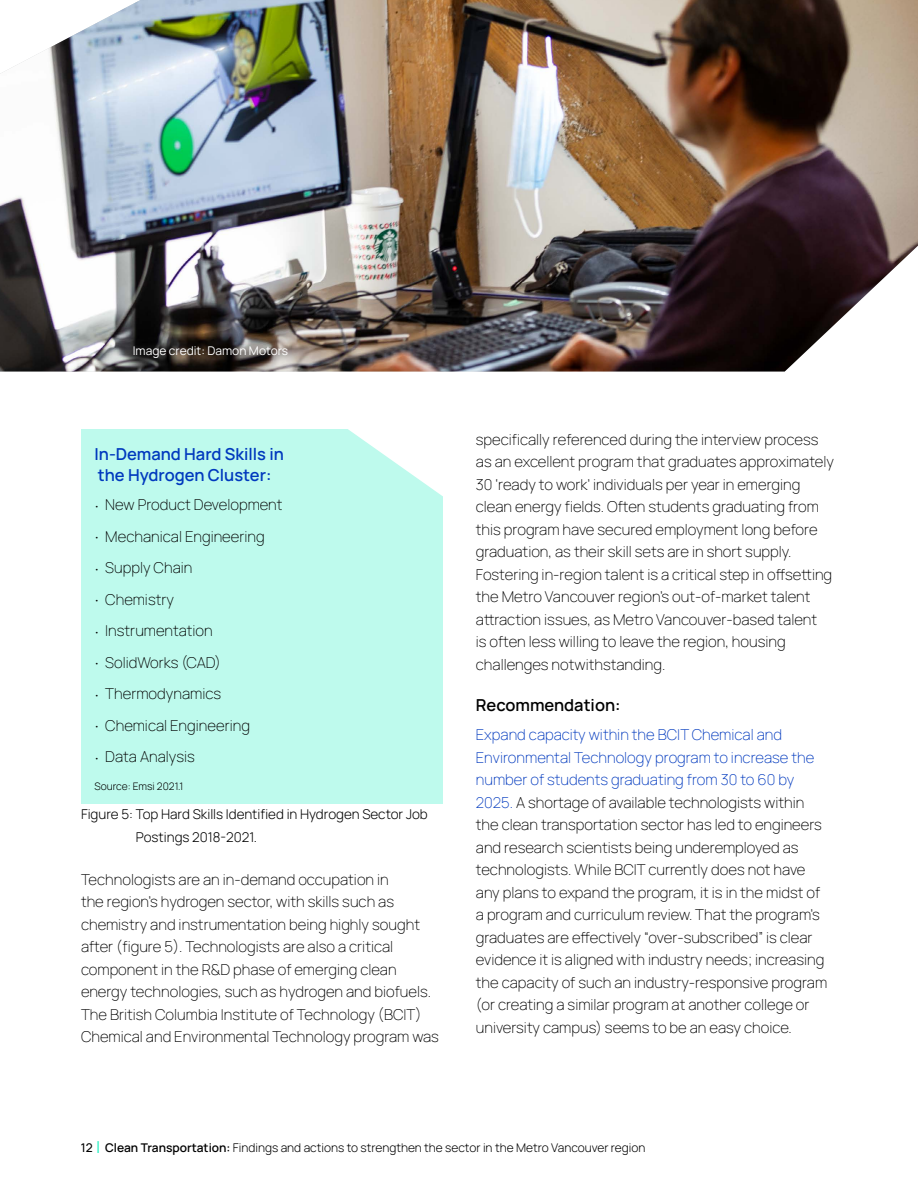
<style>
.page{position:relative;width:918px;height:1188px;background:#fff}
.page>*{position:absolute;margin:0;border:0;box-sizing:border-box;transform-origin:0 0}
.t1{font:600 16.5px/21px "Manrope";color:#0039be}
.t2{font:600 16.5px "Manrope";color:#000}
.t3{font:200 15px/22.5px "Manrope";color:#000}
.t4{font:300 13.5px/22.5px "Manrope";color:#000}
.t5{font:300 12px "Manrope";color:#000}
.t6{font:12px "Manrope";color:#fff}
.t7{font:300 10.35px "Manrope";color:#000}
.s1{font-weight:300;font-size:7.5px}
.s2{color:#0039be}
.s3{font-weight:500}
.s4{font-weight:400;font-size:16.5px;color:#25efc2}
.s5{font-weight:600}
</style>
<div class="page">
<div style="left:81px;top:429px;width:361px;height:375px;background:#befaed"></div>
<svg style="left:348px;top:429px;width:95px;height:74px"></svg>
<img style="left:0;top:0;width:918px;height:372px">
<p class="t6" style="left:133px;top:342px;width:157px">Image credit: Damon Motors</p>
<p class="t1" style="left:94px;top:443px;width:191px">In-Demand Hard Skills in the Hydrogen Cluster:</p>
<p class="t3" style="left:94px;top:493px;width:190px"><span class="s1">•</span> New Product Development</p>
<p class="t3" style="left:94px;top:524px;width:172px"><span class="s1">•</span> Mechanical Engineering</p>
<p class="t3" style="left:94px;top:556px;width:99px"><span class="s1">•</span> Supply Chain</p>
<p class="t3" style="left:94px;top:587px;width:81px"><span class="s1">•</span> Chemistry</p>
<p class="t3" style="left:94px;top:619px;width:120px"><span class="s1">•</span> Instrumentation</p>
<p class="t3" style="left:94px;top:650px;width:128px"><span class="s1">•</span> SolidWorks (CAD)</p>
<p class="t3" style="left:94px;top:682px;width:128px"><span class="s1">•</span> Thermodynamics</p>
<p class="t3" style="left:94px;top:713px;width:157px"><span class="s1">•</span> Chemical Engineering</p>
<p class="t3" style="left:94px;top:745px;width:102px"><span class="s1">•</span> Data Analysis</p>
<p class="t7" style="left:94px;top:779px;width:90px">Source: Emsi 2021.1</p>
<p class="t4" style="left:136px;top:803px;width:294px;text-indent:-55px">Figure 5: Top Hard Skills Identified in Hydrogen Sector Job<br>Postings 2018-2021.</p>
<p class="t3" style="left:81px;top:867px;width:359px">Technologists are an in-demand occupation in<br>the region’s hydrogen sector, with skills such as chemistry and instrumentation being highly sought after (figure 5). Technologists are also a critical component in the R&amp;D phase of emerging clean energy technologies, such as hydrogen and biofuels.<br>The British Columbia Institute of Technology (BCIT)<br>Chemical and Environmental Technology program was</p>
<p class="t3" style="left:476px;top:427px;width:360px">specifically referenced during the interview process as an excellent program that graduates approximately 30 ‘ready to work’ individuals per year in emerging clean energy fields. Often students graduating from this program have secured employment long before graduation, as their skill sets are in short supply.<br>Fostering in-region talent is a critical step in offsetting the Metro Vancouver region’s out-of-market talent attraction issues, as Metro Vancouver-based talent<br>is often less willing to leave the region, housing challenges notwithstanding.</p>
<p class="t2" style="left:476px;top:693px;width:146px">Recommendation:</p>
<p class="t3" style="left:476px;top:723px;width:353px"><span class="s2">Expand capacity within the BCIT Chemical and Environmental Technology program to increase the number of students graduating from 30 to 60 by 2025.</span> A shortage of available technologists within the clean transportation sector has led to engineers and research scientists being underemployed as technologists. While BCIT currently does not have any plans to expand the program, it is in the midst of a program and curriculum review. That the program’s graduates are effectively “over-subscribed” is clear evidence it is aligned with industry needs; increasing the capacity of such an industry-responsive program (or creating a similar program at another college or university campus) seems to be an easy choice.</p>
<p class="t5" style="left:81px;top:1139px;width:566px"><span class="s3">12</span> <span class="s4">|</span> <span class="s5">Clean Transportation:</span> Findings and actions to strengthen the sector in the Metro Vancouver region</p>
</div>
